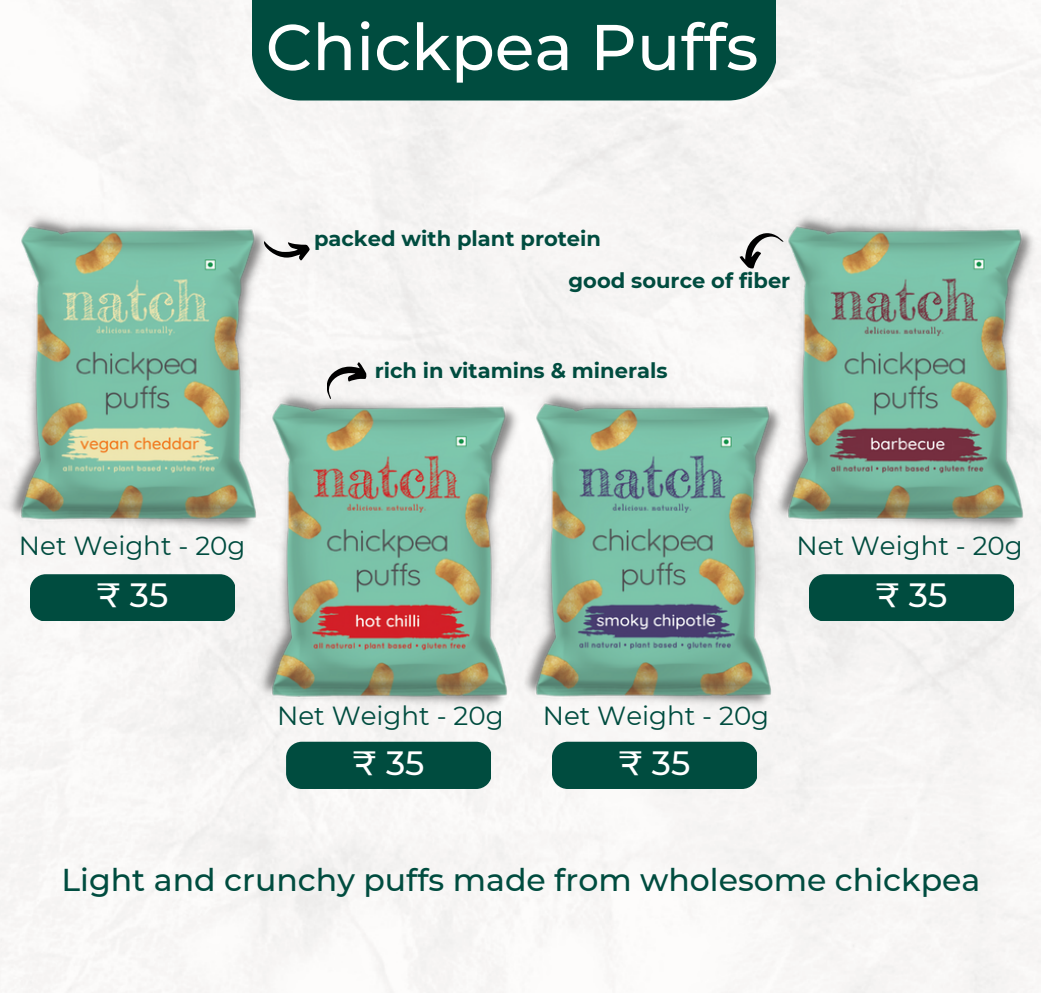
<style>
.page{position:relative;width:1041px;height:993px;background:#fff}
.page>*{position:absolute;margin:0;border:0;box-sizing:border-box;transform-origin:0 0}
.t1{font:500 64.58px "Montserrat";color:#fff}
.t2{font:500 33.6px "Montserrat";color:#fff}
.t3{font:500 31.5px "Montserrat";color:#004c3f}
.t4{font:26.07px "Montserrat";color:#004c3f}
.t5{font:700 21px "Montserrat";color:#004c3f}
</style>
<div class="page">
<div style="left:0;top:0;width:1041px;height:992px;background:#f7f5f4"></div>
<div style="left:252px;top:0;width:524px;height:100px;background:#004c3f"></div>
<img style="left:770px;top:209px;width:268px;height:326px">
<img style="left:4px;top:209px;width:268px;height:326px">
<img style="left:255px;top:386px;width:263px;height:326px">
<img style="left:518px;top:386px;width:268px;height:326px">
<div style="left:30px;top:574px;width:205px;height:46px;background:#004c3f"></div>
<svg style="left:264px;top:241px;width:46px;height:19px"></svg>
<div style="left:286px;top:741px;width:205px;height:47px;background:#004c3f"></div>
<svg style="left:327px;top:362px;width:39px;height:37px"></svg>
<div style="left:552px;top:741px;width:205px;height:47px;background:#004c3f"></div>
<svg style="left:739px;top:233px;width:44px;height:35px"></svg>
<div style="left:809px;top:574px;width:204px;height:46px;background:#004c3f"></div>
<p class="t1" style="left:266px;top:8px;width:494px">Chickpea Puffs</p>
<p class="t5" style="left:314px;top:225px;width:288px">packed with plant protein</p>
<p class="t5" style="left:568px;top:267px;width:223px">good source of fiber</p>
<h3 class="t5" style="left:375px;top:358px;width:294px">rich in vitamins &amp; minerals</h3>
<p class="t4" style="left:19px;top:530px;width:228px">Net Weight - 20g</p>
<h3 class="t2" style="left:97px;top:574px;width:73px">₹ 35</h3>
<h3 class="t4" style="left:796px;top:530px;width:228px">Net Weight - 20g</h3>
<p class="t2" style="left:876px;top:574px;width:73px">₹ 35</p>
<p class="t4" style="left:277px;top:700px;width:228px">Net Weight - 20g</p>
<p class="t4" style="left:543px;top:700px;width:228px">Net Weight - 20g</p>
<p class="t2" style="left:353px;top:742px;width:73px">₹ 35</p>
<h2 class="t2" style="left:619px;top:742px;width:73px">₹ 35</h2>
<h2 class="t3" style="left:62px;top:860px;width:920px">Light and crunchy puffs made from wholesome chickpea</h2>
</div>
